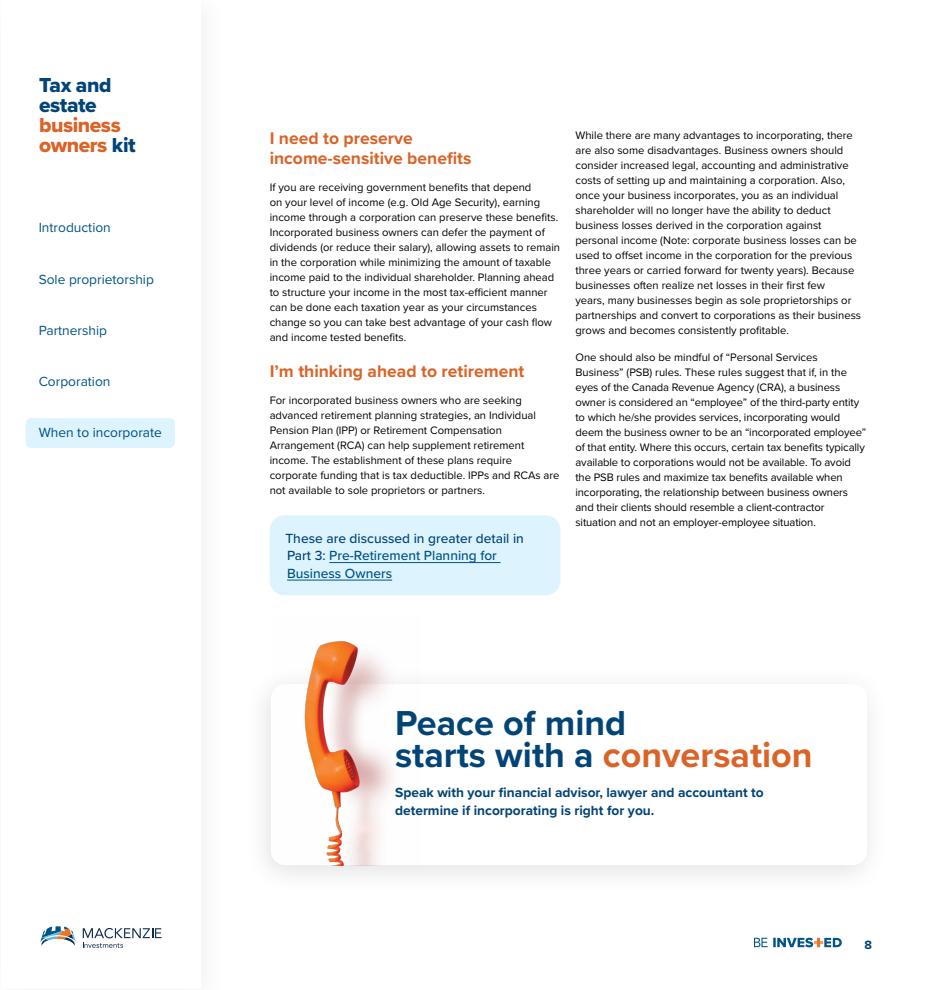
<style>
.page{position:relative;width:945px;height:990px;background:#fff}
.page>*{position:absolute;margin:0;border:0;box-sizing:border-box;transform-origin:0 0}
.Heading_level_2_-_Proxima{font:700 35.88px/31.8px "Proxima Nova";color:#034477}
.t1{font:21px/20px "Proxima Nova Extrabld";letter-spacing:-.02em;color:#da6327}
.t2{font:21px/20px "Proxima Nova Extrabld";letter-spacing:-.02em;color:#034477}
.Heading_Level_3_-_MI_blue{font:700 17.5px/20px "Proxima Nova";color:#da6327}
.Paragraph_Style_1{font:700 13.75px/17.5px "Proxima Nova";color:#034477}
.Heading_level_2_-_Proxima-2{font:500 13.75px/17.5px "Proxima Nova";color:#034477}
.t3{font:13.75px "Proxima Nova";color:#005486}
.t4{font:700 12.5px "Proxima Nova";color:#034477}
.body_copy{font:11.25px/15px "Proxima Nova";color:#000}
.s1{color:#034477}
.s2{color:#005486}
.s3{color:#da6327}
</style>
<div class="page">
<svg style="left:754px;top:938px;width:88px;height:9px"></svg>
<div style="left:270px;top:515px;width:290px;height:80px;background:#ddf4ff;border-radius:15px"></div>
<hr style="left:329px;top:562px;width:172px;height:1px;background:#005486">
<hr style="left:287px;top:580px;width:105px;height:1px;background:#005486">
<div style="left:243px;top:664px;width:647px;height:232px;background:#000;opacity:.12"></div>
<div style="left:271px;top:684px;width:596px;height:181px;background:#fff;border-radius:14px"></div>
<img style="left:273px;top:641px;width:148px;height:224px">
<svg style="left:40px;top:926px;width:36px;height:20px"></svg>
<svg style="left:83px;top:928px;width:79px;height:20px"></svg>
<div style="left:26px;top:418px;width:149px;height:30px;background:#ddf4ff;border-radius:5px"></div>
<h2 class="t2" style="left:39px;top:75px;width:74px">Tax and estate</h2>
<h2 class="t1" style="left:39px;top:115px;width:98px">business owners <span class="s1">kit</span></h2>
<p class="t3" style="left:39px;top:217px;width:74px">Introduction</p>
<p class="t3" style="left:39px;top:269px;width:117px">Sole proprietorship</p>
<p class="t3" style="left:39px;top:320px;width:70px">Partnership</p>
<p class="t3" style="left:39px;top:371px;width:73px">Corporation</p>
<p class="t3" style="left:39px;top:422px;width:125px">When to incorporate</p>
<p class="Heading_Level_3_-_MI_blue" style="left:270px;top:128px;width:203px">I need to preserve income-sensitive benefits</p>
<p class="body_copy" style="left:270px;top:179px;width:292px">If you are receiving government benefits that depend<br>on your level of income (e.g. Old Age Security), earning income through a corporation can preserve these benefits.<br>Incorporated business owners can defer the payment of dividends (or reduce their salary), allowing assets to remain in the corporation while minimizing the amount of taxable income paid to the individual shareholder. Planning ahead to structure your income in the most tax-efficient manner can be done each taxation year as your circumstances change so you can take best advantage of your cash flow and income tested benefits.</p>
<p class="Heading_Level_3_-_MI_blue" style="left:270px;top:361px;width:256px">I’m thinking ahead to retirement</p>
<p class="body_copy" style="left:270px;top:392px;width:291px">For incorporated business owners who are seeking advanced retirement planning strategies, an Individual Pension Plan (IPP) or Retirement Compensation Arrangement (RCA) can help supplement retirement income. The establishment of these plans require corporate funding that is tax deductible. IPPs and RCAs are not available to sole proprietors or partners.</p>
<h2 class="Heading_level_2_-_Proxima-2" style="left:285px;top:529px;width:240px">These are discussed in greater detail in<br>Part 3: <span class="s2">Pre-Retirement Planning for<br>Business Owners</span></h2>
<p class="body_copy" style="left:575px;top:128px;width:287px">While there are many advantages to incorporating, there are also some disadvantages. Business owners should consider increased legal, accounting and administrative costs of setting up and maintaining a corporation. Also, once your business incorporates, you as an individual shareholder will no longer have the ability to deduct business losses derived in the corporation against personal income (Note: corporate business losses can be used to offset income in the corporation for the previous three years or carried forward for twenty years). Because businesses often realize net losses in their first few<br>years, many businesses begin as sole proprietorships or partnerships and convert to corporations as their business grows and becomes consistently profitable.</p>
<p class="body_copy" style="left:575px;top:349px;width:292px">One should also be mindful of “Personal Services Business” (PSB) rules. These rules suggest that if, in the eyes of the Canada Revenue Agency (CRA), a business owner is considered an “employee” of the third-party entity to which he/she provides services, incorporating would deem the business owner to be an “incorporated employee” of that entity. Where this occurs, certain tax benefits typically available to corporations would not be available. To avoid the PSB rules and maximize tax benefits available when incorporating, the relationship between business owners and their clients should resemble a client-contractor situation and not an employer-employee situation.</p>
<h2 class="Heading_level_2_-_Proxima" style="left:395px;top:706px;width:419px">Peace of mind<br>starts with a <span class="s3">conversation</span></h2>
<p class="Paragraph_Style_1" style="left:395px;top:784px;width:370px">Speak with your financial advisor, lawyer and accountant to determine if incorporating is right for you.</p>
<p class="t4" style="left:865px;top:935px;width:9px">8</p>
</div>
